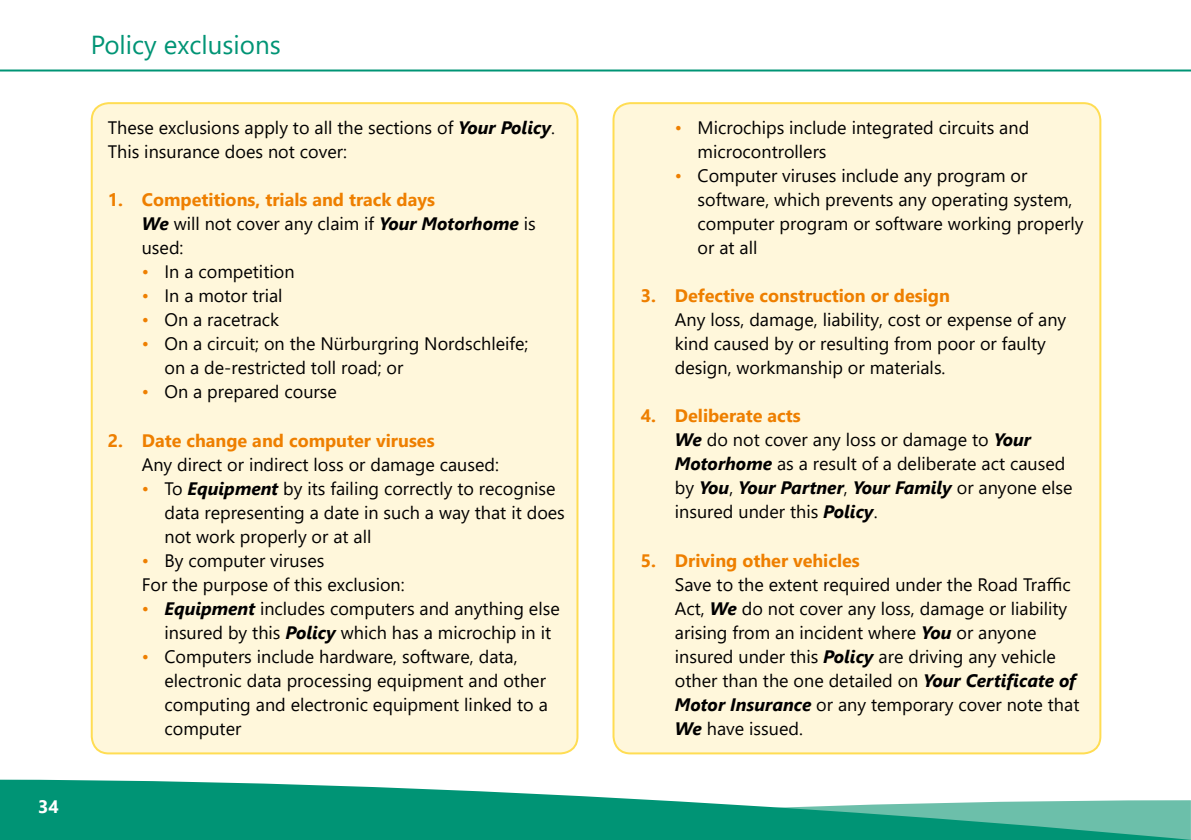
<style>
.page{position:relative;width:1191px;height:840px;background:#fff}
.page>*{position:absolute;margin:0;border:0;box-sizing:border-box;transform-origin:0 0}
.t1{font:26px "Segoe UI";color:#009475}
.t2{font:18px/24px "Segoe UI";color:#000}
.t3{font:700 18px/24px "Segoe UI";color:#ee7f00}
.t4{font:700 18px "Segoe UI";color:#fff}
.s1{font-weight:700;font-style:italic}
.s2{font-style:italic;color:#000}
.s3{font-weight:400;color:#000}
.s4{color:#ee7f00}
.s5{font-weight:700;color:#ee7f00}
</style>
<div class="page">
<div style="left:92px;top:103px;width:485px;height:650px;background:#fff7db;border-radius:17px"></div>
<div style="left:91px;top:102px;width:487px;height:652px;border:2px solid #ffdd53;border-radius:17px"></div>
<div style="left:613px;top:103px;width:487px;height:650px;background:#fff7db;border-radius:17px"></div>
<div style="left:612px;top:102px;width:489px;height:652px;border:2px solid #ffdd53;border-radius:17px"></div>
<svg style="left:0;top:779px;width:453px;height:60px;background:#129b7f"></svg>
<svg style="left:453px;top:790px;width:738px;height:49px"></svg>
<hr style="left:0;top:69px;width:1191px;height:2px;background:#009475">
<p class="t4" style="left:38px;top:789px;width:22px">34</p>
<h1 class="t1" style="left:91px;top:21px;width:191px">Policy exclusions</h1>
<p class="t2" style="left:108px;top:114px;width:449px">These exclusions apply to all the sections of <span class="s1">Your Policy</span>.<br>This insurance does not cover:</p>
<p class="t3" style="left:142px;top:186px;width:395px;text-indent:-34px">1. Competitions, trials and track days<br><span class="s2">We</span> <span class="s3">will not cover any claim if</span> <span class="s2">Your Motorhome</span> <span class="s3">is used:</span></p>
<p class="t2" style="left:142px;top:258px;width:154px"><span class="s4">•</span> In a competition</p>
<p class="t2" style="left:142px;top:282px;width:142px"><span class="s4">•</span> In a motor trial</p>
<p class="t2" style="left:142px;top:306px;width:139px"><span class="s4">•</span> On a racetrack</p>
<p class="t2" style="left:164px;top:330px;width:365px;text-indent:-23px"><span class="s4">•</span> On a circuit; on the Nürburgring Nordschleife; on a de-restricted toll road; or</p>
<p class="t2" style="left:142px;top:378px;width:197px"><span class="s4">•</span> On a prepared course</p>
<p class="t3" style="left:108px;top:426px;width:328px">2. Date change and computer viruses</p>
<p class="t2" style="left:142px;top:450px;width:359px">Any direct or indirect loss or damage caused:</p>
<p class="t2" style="left:164px;top:474px;width:402px;text-indent:-23px"><span class="s4">•</span> To <span class="s1">Equipment</span> by its failing correctly to recognise data representing a date in such a way that it does not work properly or at all</p>
<p class="t2" style="left:142px;top:546px;width:264px"><span class="s4">•</span> By computer viruses<br>For the purpose of this exclusion:</p>
<p class="t2" style="left:164px;top:594px;width:397px;text-indent:-23px"><span class="s4">•</span> <span class="s1">Equipment</span> includes computers and anything else insured by this <span class="s1">Policy</span> which has a microchip in it</p>
<p class="t2" style="left:164px;top:642px;width:385px;text-indent:-23px"><span class="s4">•</span> Computers include hardware, software, data, electronic data processing equipment and other computing and electronic equipment linked to a computer</p>
<p class="t2" style="left:697px;top:114px;width:333px;text-indent:-23px"><span class="s4">•</span> Microchips include integrated circuits and microcontrollers</p>
<p class="t2" style="left:697px;top:162px;width:387px;text-indent:-23px"><span class="s4">•</span> Computer viruses include any program or software, which prevents any operating system, computer program or software working properly or at all</p>
<p class="t3" style="left:641px;top:282px;width:310px">3. Defective construction or design</p>
<p class="t2" style="left:675px;top:306px;width:393px">Any loss, damage, liability, cost or expense of any kind caused by or resulting from poor or faulty design, workmanship or materials.</p>
<p class="t2" style="left:675px;top:402px;width:399px;text-indent:-34px"><span class="s5">4. Deliberate acts<br></span><span class="s1">We</span> do not cover any loss or damage to <span class="s1">Your Motorhome</span> as a result of a deliberate act caused by <span class="s1">You</span>, <span class="s1">Your Partner</span>, <span class="s1">Your Family</span> or anyone else insured under this <span class="s1">Policy</span>.</p>
<p class="t3" style="left:641px;top:546px;width:220px">5. Driving other vehicles</p>
<p class="t2" style="left:675px;top:570px;width:406px">Save to the extent required under the Road Traffic Act, <span class="s1">We</span> do not cover any loss, damage or liability arising from an incident where <span class="s1">You</span> or anyone insured under this <span class="s1">Policy</span> are driving any vehicle other than the one detailed on <span class="s1">Your Certificate of Motor Insurance</span> or any temporary cover note that <span class="s1">We</span> have issued.</p>
</div>
